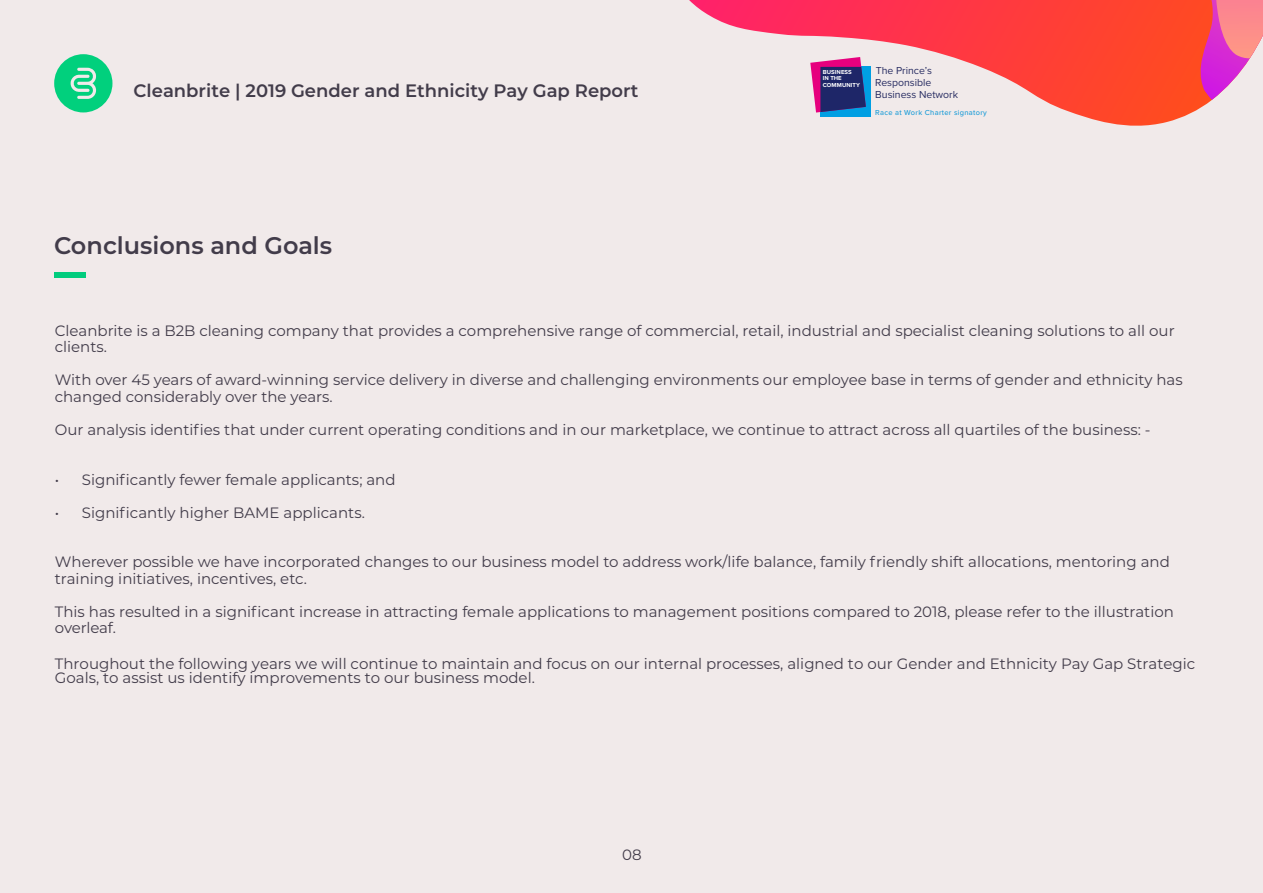
<style>
.page{position:relative;width:1263px;height:893px;background:#f1eaea}
.page>*{position:absolute;margin:0;border:0;box-sizing:border-box;transform-origin:0 0}
.t1{font:600 24px "Montserrat";color:#423c4a}
.t2{font:600 18px "Montserrat";color:#423c4a}
.t3{font:15px/16.5px "Montserrat";color:#423c4a}
.t4{font:10.5px/11.9px "Proxima Nova";color:#282d62}
.t5{font:500 7.5px "Proxima Nova";letter-spacing:.04em;color:#1d9dd8}
.t6{font:700 6px/12.6px "Proxima Nova";letter-spacing:.01em;color:#fff}
</style>
<div class="page">
<svg style="left:689px;top:0;width:523px;height:126px"></svg>
<svg style="left:1144px;top:0;width:119px;height:100px;background:#f5616d"></svg>
<svg style="left:54px;top:54px;width:58px;height:58px"></svg>
<div style="left:54px;top:272px;width:31px;height:6px;background:#01cc7d"></div>
<div style="left:807px;top:54px;width:69px;height:65px;background:#f1eaea"></div>
<div style="left:820px;top:67px;width:50px;height:50px;background:#009fe3"></div>
<svg style="left:810px;top:57px;width:56px;height:56px"></svg>
<p class="t2" style="left:134px;top:78px;width:506px">Cleanbrite | 2019 Gender and Ethnicity Pay Gap Report</p>
<h1 class="t1" style="left:54px;top:228px;width:280px">Conclusions and Goals</h1>
<p class="t6" style="left:823px;top:72px;width:20px">IN THE</p>
<p class="t4" style="left:875px;top:64px;width:84px">The Princeʼs<br>Responsible<br>Business Network</p>
<p class="t5" style="left:875px;top:107px;width:113px">Race at Work Charter signatory</p>
<p class="t6" style="left:823px;top:66px;width:39px">BUSINESS<br>COMMUNITY</p>
<p class="t3" style="left:55px;top:322px;width:1121px">Cleanbrite is a B2B cleaning company that provides a comprehensive range of commercial, retail, industrial and specialist cleaning solutions to all our clients.</p>
<p class="t3" style="left:55px;top:371px;width:1129px">With over 45 years of award-winning service delivery in diverse and challenging environments our employee base in terms of gender and ethnicity has changed considerably over the years.</p>
<p class="t3" style="left:55px;top:421px;width:1097px">Our analysis identifies that under current operating conditions and in our marketplace, we continue to attract across all quartiles of the business: -</p>
<p class="t3" style="left:55px;top:470px;width:342px">• Significantly fewer female applicants; and</p>
<p class="t3" style="left:55px;top:503px;width:312px">• Significantly higher BAME applicants.</p>
<p class="t3" style="left:55px;top:553px;width:1116px">Wherever possible we have incorporated changes to our business model to address work/life balance, family friendly shift allocations, mentoring and training initiatives, incentives, etc.</p>
<p class="t3" style="left:55px;top:602px;width:1120px">This has resulted in a significant increase in attracting female applications to management positions compared to 2018, please refer to the illustration overleaf.</p>
<p class="t3" style="left:55px;top:656px;width:1142px;line-height:14px">Throughout the following years we will continue to maintain and focus on our internal processes, aligned to our Gender and Ethnicity Pay Gap Strategic<br>Goals, to assist us identify improvements to our business model.</p>
<p class="t3" style="left:622px;top:846px;width:21px">08</p>
</div>
